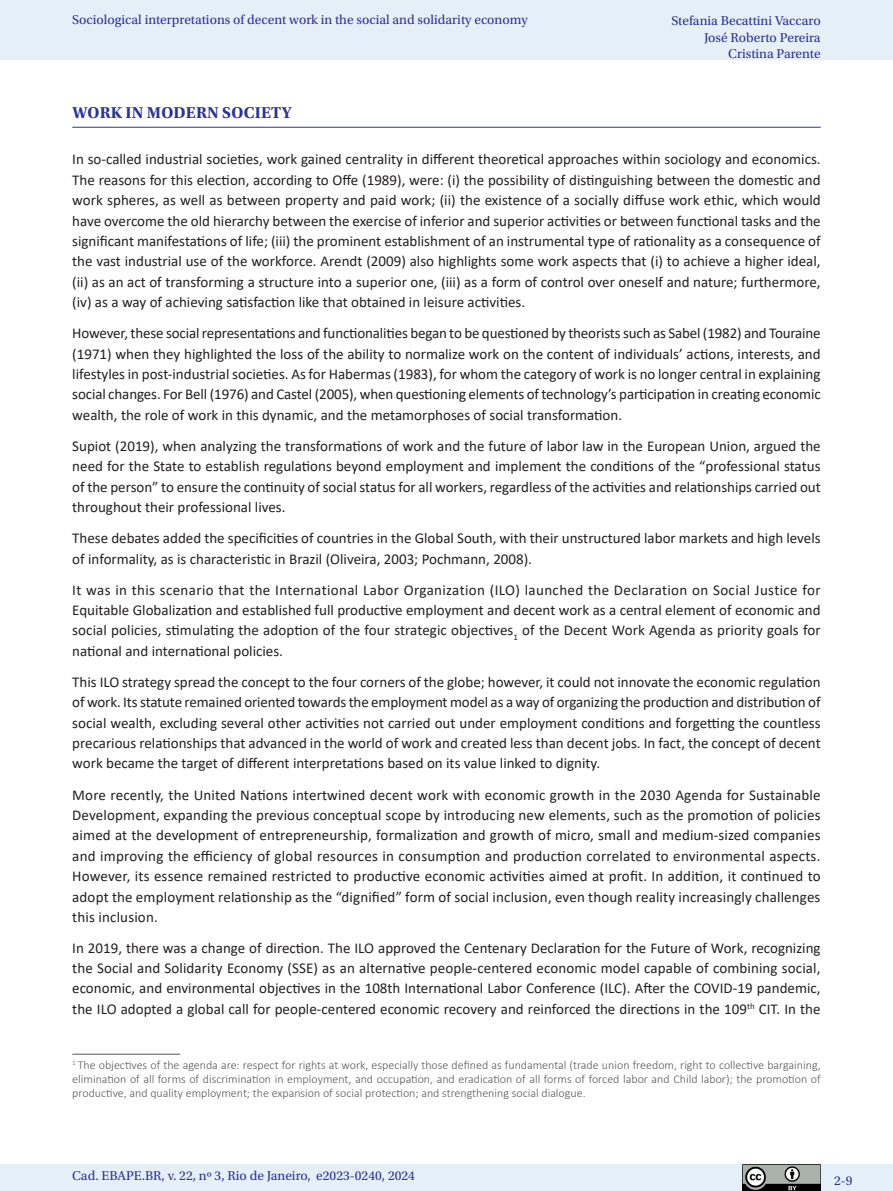
<style>
.page{position:relative;width:893px;height:1191px;background:#fff}
.page>*{position:absolute;margin:0;border:0;box-sizing:border-box;transform-origin:0 0}
._07_1_sub_1{font:700 16.5px "Utopia Std";letter-spacing:.01em;color:#2b3393}
._06_0_texto{font:15px/20.4px "Calibri";color:#231f20;text-align:justify}
.t1{font:13.5px/16.5px "Utopia Std";color:#2b3393;text-align:right}
._06_3_nota_de_rodape{font:300 12px/14.4px "Calibri";color:#57585a;text-align:justify}
</style>
<div class="page">
<div style="left:0;top:0;width:893px;height:60px;background:#e4eff8"></div>
<div style="left:0;top:1164px;width:893px;height:27px;background:#e4eff8"></div>
<img style="left:743px;top:1164px;width:78px;height:27px">
<hr style="left:72px;top:127px;width:749px;height:1px;background:#2b3393">
<hr style="left:72px;top:1054px;width:108px;height:1px;background:#57585a">
<p class="t1" style="left:72px;top:11px;width:457px">Sociological interpretations of decent work in the social and solidarity economy</p>
<p class="t1" style="left:671px;top:13px;width:151px">Stefania Becattini Vaccaro<br>José Roberto Pereira<br>Cristina Parente</p>
<p class="_07_1_sub_1" style="left:72px;top:103px;width:221px">WORK IN MODERN SOCIETY</p>
<p class="_06_0_texto" style="left:72px;top:149px;width:750px">In so-called industrial societies, work gained centrality in different theoretical approaches within sociology and economics.<br>The reasons for this election, according to Offe (1989), were: (i) the possibility of distinguishing between the domestic and work spheres, as well as between property and paid work; (ii) the existence of a socially diffuse work ethic, which would have overcome the old hierarchy between the exercise of inferior and superior activities or between functional tasks and the significant manifestations of life; (iii) the prominent establishment of an instrumental type of rationality as a consequence of the vast industrial use of the workforce. Arendt (2009) also highlights some work aspects that (i) to achieve a higher ideal, (ii) as an act of transforming a structure into a superior one, (iii) as a form of control over oneself and nature; furthermore, (iv) as a way of achieving satisfaction like that obtained in leisure activities.</p>
<p class="_06_0_texto" style="left:72px;top:322px;width:750px">However, these social representations and functionalities began to be questioned by theorists such as Sabel (1982) and Touraine (1971) when they highlighted the loss of the ability to normalize work on the content of individuals’ actions, interests, and lifestyles in post-industrial societies. As for Habermas (1983), for whom the category of work is no longer central in explaining social changes. For Bell (1976) and Castel (2005), when questioning elements of technology’s participation in creating economic wealth, the role of work in this dynamic, and the metamorphoses of social transformation.</p>
<p class="_06_0_texto" style="left:72px;top:435px;width:750px">Supiot (2019), when analyzing the transformations of work and the future of labor law in the European Union, argued the need for the State to establish regulations beyond employment and implement the conditions of the “professional status of the person” to ensure the continuity of social status for all workers, regardless of the activities and relationships carried out throughout their professional lives.</p>
<p class="_06_0_texto" style="left:72px;top:527px;width:750px">These debates added the specificities of countries in the Global South, with their unstructured labor markets and high levels of informality, as is characteristic in Brazil (Oliveira, 2003; Pochmann, 2008).</p>
<p class="_06_0_texto" style="left:72px;top:579px;width:750px">It was in this scenario that the International Labor Organization (ILO) launched the Declaration on Social Justice for Equitable Globalization and established full productive employment and decent work as a central element of economic and social policies, stimulating the adoption of the four strategic objectives<sub>1</sub> of the Decent Work Agenda as priority goals for national and international policies.</p>
<p class="_06_0_texto" style="left:72px;top:671px;width:750px">This ILO strategy spread the concept to the four corners of the globe; however, it could not innovate the economic regulation of work. Its statute remained oriented towards the employment model as a way of organizing the production and distribution of social wealth, excluding several other activities not carried out under employment conditions and forgetting the countless precarious relationships that advanced in the world of work and created less than decent jobs. In fact, the concept of decent work became the target of different interpretations based on its value linked to dignity.</p>
<p class="_06_0_texto" style="left:72px;top:784px;width:750px">More recently, the United Nations intertwined decent work with economic growth in the 2030 Agenda for Sustainable Development, expanding the previous conceptual scope by introducing new elements, such as the promotion of policies aimed at the development of entrepreneurship, formalization and growth of micro, small and medium-sized companies and improving the efficiency of global resources in consumption and production correlated to environmental aspects.<br>However, its essence remained restricted to productive economic activities aimed at profit. In addition, it continued to adopt the employment relationship as the “dignified” form of social inclusion, even though reality increasingly challenges this inclusion.</p>
<p class="_06_0_texto" style="left:72px;top:937px;width:750px">In 2019, there was a change of direction. The ILO approved the Centenary Declaration for the Future of Work, recognizing the Social and Solidarity Economy (SSE) as an alternative people-centered economic model capable of combining social, economic, and environmental objectives in the 108th International Labor Conference (ILC). After the COVID-19 pandemic, the ILO adopted a global call for people-centered economic recovery and reinforced the directions in the 109<sup>th</sup> CIT. In the</p>
<p class="_06_3_nota_de_rodape" style="left:72px;top:1057px;width:750px"><sup>1</sup> The objectives of the agenda are: respect for rights at work, especially those defined as fundamental (trade union freedom, right to collective bargaining, elimination of all forms of discrimination in employment, and occupation, and eradication of all forms of forced labor and Child labor); the promotion of productive, and quality employment; the expansion of social protection; and strengthening social dialogue.</p>
<p class="t1" style="left:72px;top:1167px;width:344px">Cad. EBAPE.BR, v. 22, nº 3, Rio de Janeiro, e2023-0240, 2024</p>
<p class="t1" style="left:834px;top:1172px;width:20px">2-9</p>
</div>
